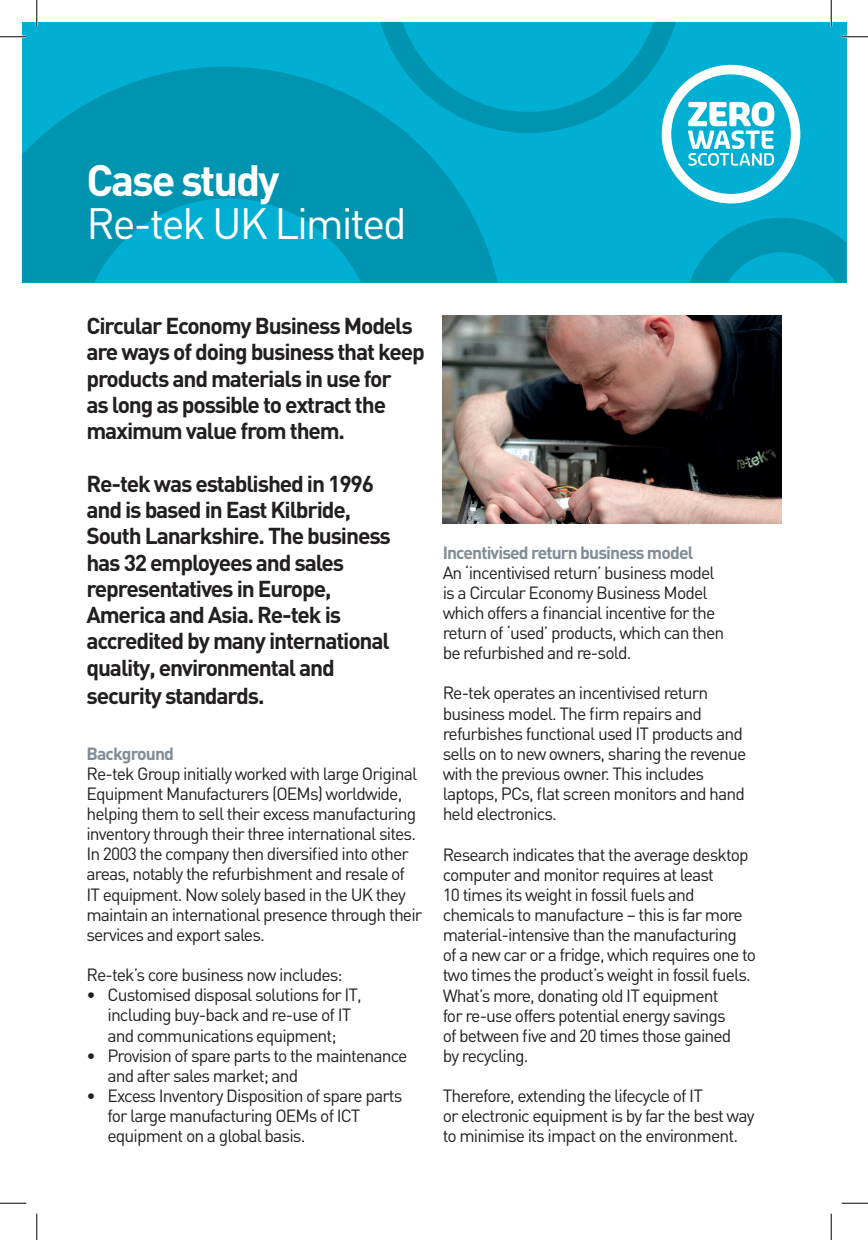
<style>
.page{position:relative;width:868px;height:1240px;background:#fff}
.page>*{position:absolute;margin:0;border:0;box-sizing:border-box;transform-origin:0 0}
.t1{font:43.4px "DIN";letter-spacing:-.05em;color:#fff}
.t2{font:700 43.4px "DIN";letter-spacing:-.05em;color:#fff}
.t3{font:700 22.75px/26.4px "DIN";letter-spacing:-.05em;color:#231f20}
.t4{font:17.5px/20.1px "DIN";letter-spacing:-.05em;color:#231f20}
.t5{font:700 17.5px "DIN";letter-spacing:-.05em;color:#808c96}
</style>
<div class="page">
<div style="left:22px;top:22px;width:823px;height:261px;background:#00afd2"></div>
<svg style="left:22px;top:67px;width:475px;height:216px;fill:#0094b0"></svg>
<svg style="left:690px;top:218px;width:155px;height:65px"></svg>
<svg style="left:380px;top:22px;width:420px;height:181px"></svg>
<img style="left:442px;top:315px;width:339px;height:209px">
<hr style="left:0;top:36px;width:26px;height:2px;background:#fff">
<hr style="left:841px;top:36px;width:26px;height:2px;background:#fff">
<hr style="left:36px;top:0;width:2px;height:26px;background:#fff">
<hr style="left:829px;top:0;width:3px;height:26px;background:#fff">
<svg style="left:0;top:36px;width:26px;height:1px"></svg>
<svg style="left:841px;top:36px;width:26px;height:1px"></svg>
<svg style="left:0;top:1202px;width:26px;height:1px"></svg>
<svg style="left:841px;top:1202px;width:26px;height:1px"></svg>
<svg style="left:36px;top:0;width:1px;height:26px"></svg>
<svg style="left:36px;top:1213px;width:1px;height:26px"></svg>
<svg style="left:830px;top:0;width:1px;height:26px"></svg>
<svg style="left:830px;top:1213px;width:1px;height:26px"></svg>
<h1 class="t2" style="left:86px;top:151px;width:195px">Case study</h1>
<h1 class="t1" style="left:86px;top:196px;width:322px">Re-tek UK Limited</h1>
<h2 class="t3" style="left:86px;top:312px;width:340px">Circular Economy Business Models are ways of doing business that keep products and materials in use for<br>as long as possible to extract the maximum value from them.</h2>
<p class="t3" style="left:86px;top:469px;width:306px">Re-tek was established in 1996 and is based in East Kilbride,<br>South Lanarkshire. The business has 32 employees and sales representatives in Europe,<br>America and Asia. Re-tek is accredited by many international quality, environmental and security standards.</p>
<p class="t5" style="left:86px;top:741px;width:89px">Background</p>
<p class="t4" style="left:86px;top:763px;width:337px">Re-tek Group initially worked with large Original Equipment Manufacturers (OEMs) worldwide, helping them to sell their excess manufacturing inventory through their three international sites.<br>In 2003 the company then diversified into other areas, notably the refurbishment and resale of IT equipment. Now solely based in the UK they maintain an international presence through their services and export sales.</p>
<p class="t4" style="left:86px;top:964px;width:258px">Re-tek’s core business now includes:</p>
<p class="t4" style="left:107px;top:984px;width:256px;text-indent:-21px">• Customised disposal solutions for IT, including buy-back and re-use of IT and communications equipment;</p>
<p class="t4" style="left:107px;top:1044px;width:301px;text-indent:-21px">• Provision of spare parts to the maintenance and after sales market; and</p>
<p class="t4" style="left:107px;top:1085px;width:296px;text-indent:-21px">• Excess Inventory Disposition of spare parts for large manufacturing OEMs of ICT equipment on a global basis.</p>
<p class="t5" style="left:442px;top:540px;width:252px">Incentivised return business model</p>
<p class="t4" style="left:442px;top:562px;width:283px">An ‘incentivised return’ business model is a Circular Economy Business Model which offers a financial incentive for the return of ‘used’ products, which can then be refurbished and re-sold.</p>
<p class="t4" style="left:442px;top:682px;width:305px">Re-tek operates an incentivised return business model. The firm repairs and refurbishes functional used IT products and sells on to new owners, sharing the revenue with the previous owner. This includes laptops, PCs, flat screen monitors and hand held electronics.</p>
<p class="t4" style="left:442px;top:843px;width:315px">Research indicates that the average desktop computer and monitor requires at least<br>10 times its weight in fossil fuels and chemicals to manufacture – this is far more material-intensive than the manufacturing<br>of a new car or a fridge, which requires one to two times the product’s weight in fossil fuels.<br>What’s more, donating old IT equipment<br>for re-use offers potential energy savings<br>of between five and 20 times those gained<br>by recycling.</p>
<p class="t4" style="left:442px;top:1085px;width:313px">Therefore, extending the lifecycle of IT<br>or electronic equipment is by far the best way to minimise its impact on the environment.</p>
</div>
